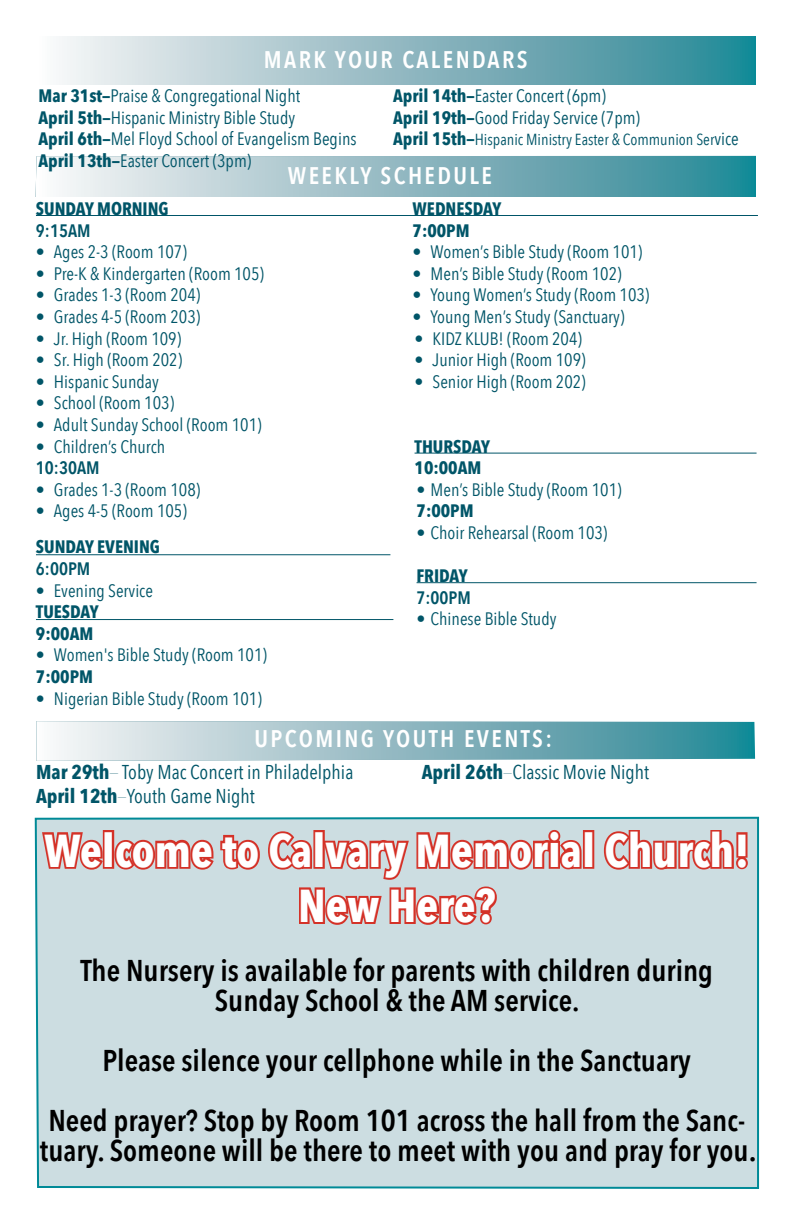
<style>
.page{position:relative;width:792px;height:1224px;background:#fff}
.page>*{position:absolute;margin:0;border:0;box-sizing:border-box;transform-origin:0 0}
.t1{font:700 46px/55.2px "Avenir Next Condensed";color:#fff;text-align:center}
.t2{font:600 30px/30px "Avenir Next Condensed";color:#000;text-align:center}
.t3{font:600 24px "Avenir Next Condensed";letter-spacing:.1em;color:#fff}
.t4{font:20px/24px "Avenir Next Condensed";color:#005568}
.t5{font:18px/21.6px "Avenir Next Condensed";color:#005568}
.t6{font:700 18px/21.6px "Avenir Next Condensed";color:#005568}
.t7{font:600 18px "Avenir Next Condensed";color:#005568}
.t8{font:16px "Avenir Next Condensed";color:#005568}
.s1{font-weight:700}
.s2{font-weight:700;font-size:18px}
.s3{font-size:18px}
.s4{font-weight:200}
.s5{font-size:32px}
</style>
<div class="page">
<svg style="left:36px;top:721px;width:719px;height:40px;background:#95bec6"></svg>
<div style="left:36px;top:36px;width:720px;height:48px;background:linear-gradient(to right,#fdf4f6,#268493)"></div>
<svg style="left:36px;top:156px;width:720px;height:41px;background:#91bcc4"></svg>
<hr style="left:36px;top:215px;width:722px;height:1px;background:#005568">
<hr style="left:36px;top:554px;width:354px;height:1px;background:#005568">
<hr style="left:36px;top:619px;width:357px;height:1px;background:#005568">
<hr style="left:415px;top:453px;width:342px;height:1px;background:#005568">
<hr style="left:417px;top:582px;width:340px;height:1px;background:#005568">
<svg style="left:34px;top:816px;width:726px;height:373px;background:#c9d1d4"></svg>
<h3 class="t3" style="left:264px;top:47px;width:265px">MARK YOUR CALENDARS</h3>
<p class="t5" style="left:38px;top:84px;width:320px"><span class="s1">Mar 31st—</span>Praise &amp; Congregational Night<br><span class="s1">April 5th—</span>Hispanic Ministry Bible Study<br><span class="s1">April 6th—</span>Mel Floyd School of Evangelism Begins <span class="s1">April 13th—</span>Easter Concert (3pm)</p>
<p class="t5" style="left:393px;top:84px;width:248px"><span class="s1">April 14th—</span>Easter Concert (6pm)<br><span class="s1">April 19th—</span>Good Friday Service (7pm)</p>
<p class="t8" style="left:393px;top:126px;width:347px"><span class="s2">April 15th—</span>Hispanic Ministry Easter &amp; Communion Ser<span class="s3">vice</span></p>
<h3 class="t3" style="left:288px;top:155px;width:206px">WEEKLY SCHEDULE</h3>
<p class="t6" style="left:36px;top:198px;width:134px">SUNDAY MORNING</p>
<p class="t7" style="left:36px;top:215px;width:56px">9:15AM</p>
<p class="t5" style="left:36px;top:240px;width:152px">• Ages 2-3 (Room 107)</p>
<p class="t5" style="left:36px;top:262px;width:230px">• Pre-K &amp; Kindergarten (Room 105)</p>
<p class="t5" style="left:36px;top:283px;width:166px">• Grades 1-3 (Room 204)</p>
<p class="t5" style="left:36px;top:305px;width:166px">• Grades 4-5 (Room 203)</p>
<p class="t5" style="left:36px;top:327px;width:147px">• Jr. High (Room 109)</p>
<p class="t5" style="left:36px;top:348px;width:148px">• Sr. High (Room 202)</p>
<p class="t5" style="left:36px;top:370px;width:124px">• Hispanic Sunday</p>
<p class="t5" style="left:36px;top:391px;width:140px">• School (Room 103)</p>
<p class="t5" style="left:36px;top:413px;width:227px">• Adult Sunday School (Room 101)</p>
<p class="t5" style="left:36px;top:435px;width:131px">• Children’s Church</p>
<p class="t7" style="left:36px;top:452px;width:65px">10:30AM</p>
<p class="t5" style="left:36px;top:478px;width:166px">• Grades 1-3 (Room 108)</p>
<p class="t5" style="left:36px;top:499px;width:152px">• Ages 4-5 (Room 105)</p>
<p class="t6" style="left:36px;top:536px;width:126px">SUNDAY EVENING</p>
<p class="t7" style="left:36px;top:553px;width:56px">6:00PM</p>
<p class="t5" style="left:36px;top:579px;width:119px">• Evening Service</p>
<p class="t6" style="left:36px;top:601px;width:64px">TUESDAY<br>9:00AM</p>
<p class="t5" style="left:36px;top:643px;width:233px">• Women's Bible Study (Room 101)</p>
<p class="t6" style="left:36px;top:666px;width:59px">7:00PM</p>
<p class="t5" style="left:36px;top:687px;width:227px">• Nigerian Bible Study (Room 101)</p>
<p class="t6" style="left:413px;top:198px;width:90px">WEDNESDAY<br>7:00PM</p>
<p class="t5" style="left:413px;top:240px;width:231px">• Women’s Bible Study (Room 101)</p>
<p class="t5" style="left:413px;top:262px;width:211px">• Men’s Bible Study (Room 102)</p>
<p class="t5" style="left:413px;top:283px;width:238px">• Young Women’s Study (Room 103)</p>
<p class="t5" style="left:413px;top:305px;width:213px">• Young Men’s Study (Sanctuary)</p>
<p class="t5" style="left:415px;top:327px;width:169px">• KIDZ KLUB! (Room 204)</p>
<p class="t5" style="left:415px;top:348px;width:173px">• Junior High (Room 109)</p>
<p class="t5" style="left:415px;top:370px;width:173px">• Senior High (Room 202)</p>
<p class="t6" style="left:415px;top:435px;width:77px">THURSDAY<br>10:00AM</p>
<p class="t5" style="left:417px;top:478px;width:207px">• Men’s Bible Study (Room 101)</p>
<p class="t6" style="left:417px;top:500px;width:59px">7:00PM</p>
<p class="t5" style="left:417px;top:521px;width:192px">• Choir Rehearsal (Room 103)</p>
<p class="t6" style="left:417px;top:565px;width:53px">FRIDAY</p>
<p class="t7" style="left:417px;top:582px;width:56px">7:00PM</p>
<p class="t5" style="left:417px;top:607px;width:141px">• Chinese Bible Study</p>
<h3 class="t3" style="left:255px;top:718px;width:299px">UPCOMING YOUTH EVENTS:</h3>
<p class="t4" style="left:36px;top:759px;width:319px"><span class="s1">Mar 29th</span><span class="s4">—</span> Toby Mac Concert in Philadelphia<br><span class="s1">April 12th</span><span class="s4">—</span>Youth Game Night</p>
<p class="t4" style="left:422px;top:759px;width:229px"><span class="s1">April 26th</span><span class="s4">—</span>Classic Movie Night</p>
<h1 class="t1" style="left:44px;top:823px;width:707px">Welcome to Calvary Memorial Church!<br>New Here?</h1>
<h2 class="t2" style="left:80px;top:954px;width:634px">The Nursery is available for parents with children during<br>Sunday School &amp; the AM service.</h2>
<h2 class="t2" style="left:48px;top:1029px;width:698px;line-height:60px">Please silence your cellphone while in the Sanctuary<br>Need prayer? Stop by Room 101 across the hall from the Sanc-</h2>
<h2 class="t2" style="left:40px;top:1134px;width:718px">tuary. Someone will be there to meet with you and pray for you<span class="s5">.</span></h2>
</div>
